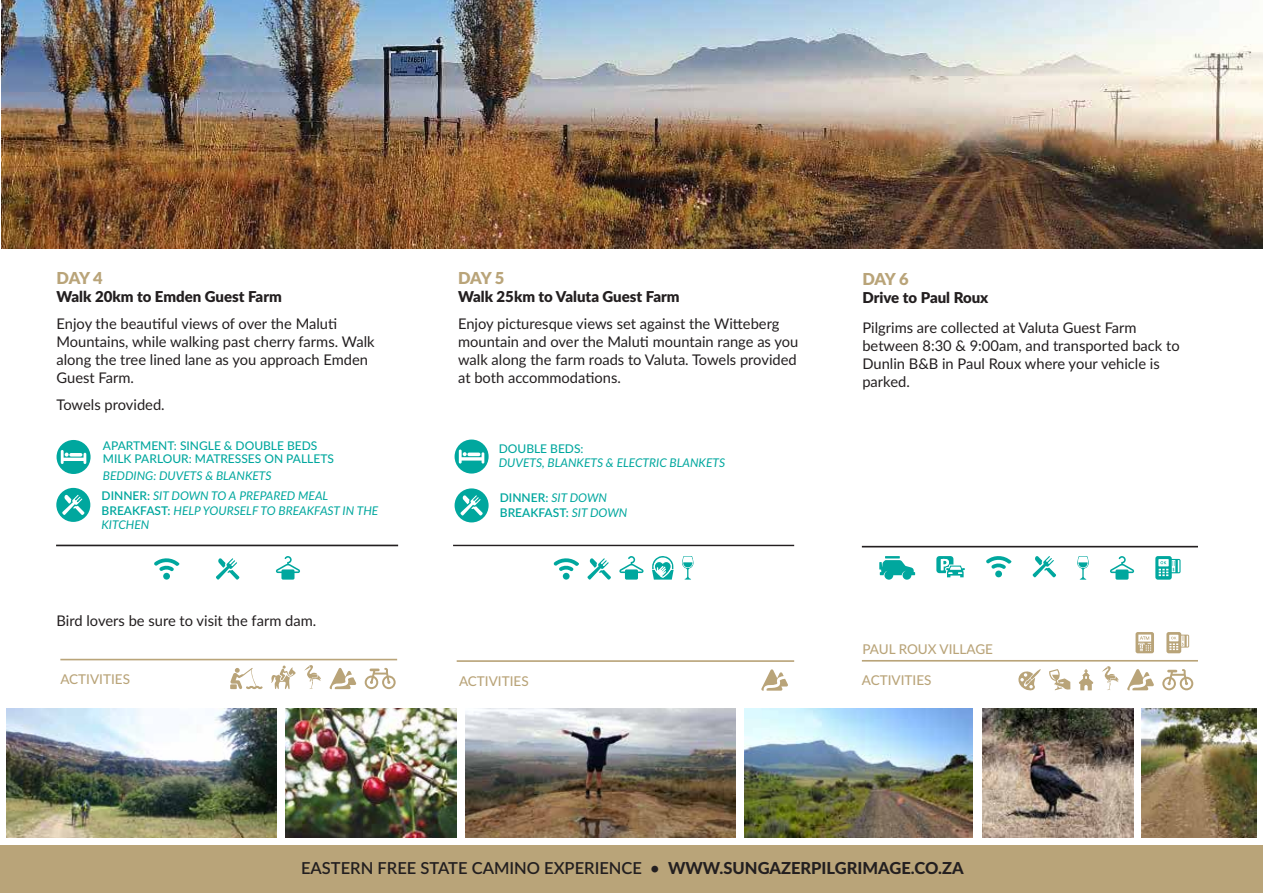
<style>
.page{position:relative;width:1263px;height:893px;background:#fff}
.page>*{position:absolute;margin:0;border:0;box-sizing:border-box;transform-origin:0 0}
.t1{font:600 16.5px "Lato";color:#231f20}
.t2{font:900 16.5px "Lato";letter-spacing:-.05em;color:#b9a479}
.t3{font:900 15px "Lato";color:#231f20}
.t4{font:14.7px/18px "Lato";color:#231f20}
.t5{font:500 13.5px "Lato";color:#b9a479}
.t6{font:italic 12px/20.4px "Lato";color:#00a79e}
.t7{font:500 12px/13.5px "Lato";color:#00a79e}
.t8{font:600 12px/14.4px "Lato";color:#00a79e}
.s1{font-weight:600;font-style:normal}
.s2{font-weight:400;font-style:italic}
.s3{font-weight:800}
</style>
<div class="page">
<div style="left:1px;top:845px;width:1262px;height:48px;background:#b9a479"></div>
<img style="left:1px;top:0;width:1262px;height:248px">
<img style="left:6px;top:708px;width:271px;height:129px">
<img style="left:285px;top:709px;width:172px;height:128px">
<img style="left:465px;top:708px;width:271px;height:129px">
<img style="left:744px;top:709px;width:228px;height:128px">
<img style="left:982px;top:709px;width:151px;height:128px">
<img style="left:1142px;top:708px;width:114px;height:129px">
<hr style="left:56px;top:545px;width:342px;height:1px;background:#231f20">
<hr style="left:60px;top:659px;width:337px;height:1px;background:#b9a479">
<svg style="left:276px;top:556px;width:24px;height:24px"></svg>
<svg style="left:216px;top:558px;width:23px;height:22px"></svg>
<svg style="left:154px;top:558px;width:25px;height:13px"></svg>
<div style="left:163px;top:573px;width:7px;height:7px;background:#00a79e;border-radius:50%"></div>
<svg style="left:365px;top:668px;width:31px;height:21px"></svg>
<svg style="left:329px;top:668px;width:27px;height:21px"></svg>
<svg style="left:304px;top:665px;width:17px;height:24px"></svg>
<svg style="left:230px;top:668px;width:33px;height:22px"></svg>
<svg style="left:271px;top:666px;width:25px;height:23px"></svg>
<div style="left:57px;top:440px;width:34px;height:34px;background:#00a79e;border-radius:50%"></div>
<svg style="left:61px;top:450px;width:25px;height:14px"></svg>
<svg style="left:69px;top:453px;width:13px;height:4px"></svg>
<div style="left:56px;top:488px;width:34px;height:34px;background:#00a79e;border-radius:50%"></div>
<svg style="left:62px;top:495px;width:22px;height:20px"></svg>
<hr style="left:453px;top:545px;width:341px;height:1px;background:#231f20">
<hr style="left:457px;top:660px;width:337px;height:2px;background:#b9a479">
<div style="left:455px;top:440px;width:34px;height:34px;background:#00a79e;border-radius:50%"></div>
<svg style="left:459px;top:450px;width:25px;height:14px"></svg>
<svg style="left:652px;top:556px;width:22px;height:24px"></svg>
<svg style="left:682px;top:556px;width:11px;height:24px"></svg>
<svg style="left:619px;top:556px;width:25px;height:24px"></svg>
<svg style="left:587px;top:558px;width:24px;height:22px"></svg>
<svg style="left:554px;top:558px;width:25px;height:13px"></svg>
<div style="left:563px;top:573px;width:7px;height:7px;background:#00a79e;border-radius:50%"></div>
<svg style="left:761px;top:669px;width:27px;height:22px"></svg>
<div style="left:455px;top:488px;width:34px;height:34px;background:#00a79e;border-radius:50%"></div>
<svg style="left:460px;top:495px;width:23px;height:20px"></svg>
<hr style="left:862px;top:546px;width:336px;height:1px;background:#231f20">
<svg style="left:1135px;top:632px;width:19px;height:21px"></svg>
<svg style="left:1166px;top:632px;width:23px;height:21px"></svg>
<hr style="left:862px;top:660px;width:336px;height:2px;background:#b9a479">
<svg style="left:1079px;top:669px;width:14px;height:21px"></svg>
<svg style="left:1162px;top:669px;width:31px;height:21px"></svg>
<svg style="left:1127px;top:669px;width:27px;height:21px"></svg>
<svg style="left:1102px;top:666px;width:17px;height:24px"></svg>
<svg style="left:1049px;top:669px;width:21px;height:21px"></svg>
<svg style="left:1018px;top:669px;width:23px;height:22px"></svg>
<svg style="left:1110px;top:556px;width:24px;height:24px"></svg>
<svg style="left:1033px;top:556px;width:23px;height:21px"></svg>
<svg style="left:986px;top:556px;width:25px;height:13px"></svg>
<div style="left:995px;top:571px;width:7px;height:6px;background:#00a79e;border-radius:50%"></div>
<svg style="left:1077px;top:556px;width:12px;height:24px"></svg>
<svg style="left:936px;top:556px;width:29px;height:21px"></svg>
<svg style="left:1155px;top:556px;width:25px;height:24px"></svg>
<svg style="left:879px;top:556px;width:36px;height:24px"></svg>
<p class="t2" style="left:57px;top:265px;width:48px">DAY 4</p>
<p class="t3" style="left:57px;top:285px;width:227px">Walk 20km to Emden Guest Farm</p>
<p class="t4" style="left:57px;top:314px;width:320px">Enjoy the beautiful views of over the Maluti Mountains, while walking past cherry farms. Walk along the tree lined lane as you approach Emden Guest Farm.</p>
<p class="t4" style="left:57px;top:395px;width:110px">Towels provided.</p>
<p class="t7" style="left:103px;top:438px;width:233px">APARTMENT: SINGLE &amp; DOUBLE BEDS<br>MILK PARLOUR: MATRESSES ON PALLETS</p>
<p class="t6" style="left:102px;top:465px;width:228px">BEDDING: DUVETS &amp; BLANKETS<br><span class="s1">DINNER:</span> SIT DOWN TO A PREPARED MEAL</p>
<p class="t6" style="left:102px;top:503px;width:278px;line-height:14.4px"><span class="s1">BREAKFAST:</span> HELP YOURSELF TO BREAKFAST IN THE<br>KITCHEN</p>
<p class="t4" style="left:57px;top:611px;width:261px">Bird lovers be sure to visit the farm dam.</p>
<p class="t5" style="left:60px;top:670px;width:71px">ACTIVITIES</p>
<p class="t2" style="left:458px;top:265px;width:48px">DAY 5</p>
<p class="t3" style="left:458px;top:285px;width:223px">Walk 25km to Valuta Guest Farm</p>
<p class="t4" style="left:458px;top:314px;width:342px">Enjoy picturesque views set against the Witteberg mountain and over the Maluti mountain range as you walk along the farm roads to Valuta. Towels provided at both accommodations.</p>
<p class="t7" style="left:499px;top:441px;width:86px">DOUBLE BEDS:</p>
<p class="t6" style="left:499px;top:452px;width:228px">DUVETS, BLANKETS &amp; ELECTRIC BLANKETS</p>
<p class="t8" style="left:500px;top:490px;width:129px">DINNER: <span class="s2">SIT DOWN<br></span>BREAKFAST: <span class="s2">SIT DOWN</span></p>
<p class="t5" style="left:459px;top:671px;width:71px">ACTIVITIES</p>
<p class="t2" style="left:862px;top:267px;width:48px">DAY 6</p>
<p class="t3" style="left:862px;top:286px;width:128px">Drive to Paul Roux</p>
<p class="t4" style="left:862px;top:318px;width:319px">Pilgrims are collected at Valuta Guest Farm between 8:30 &amp; 9:00am, and transported back to Dunlin B&amp;B in Paul Roux where your vehicle is parked.</p>
<p class="t5" style="left:862px;top:639px;width:132px">PAUL ROUX VILLAGE</p>
<p class="t5" style="left:862px;top:671px;width:71px">ACTIVITIES</p>
<p class="t1" style="left:301px;top:856px;width:664px">EASTERN FREE STATE CAMINO EXPERIENCE • <span class="s3">WWW.SUNGAZERPILGRIMAGE.CO.ZA</span></p>
</div>
